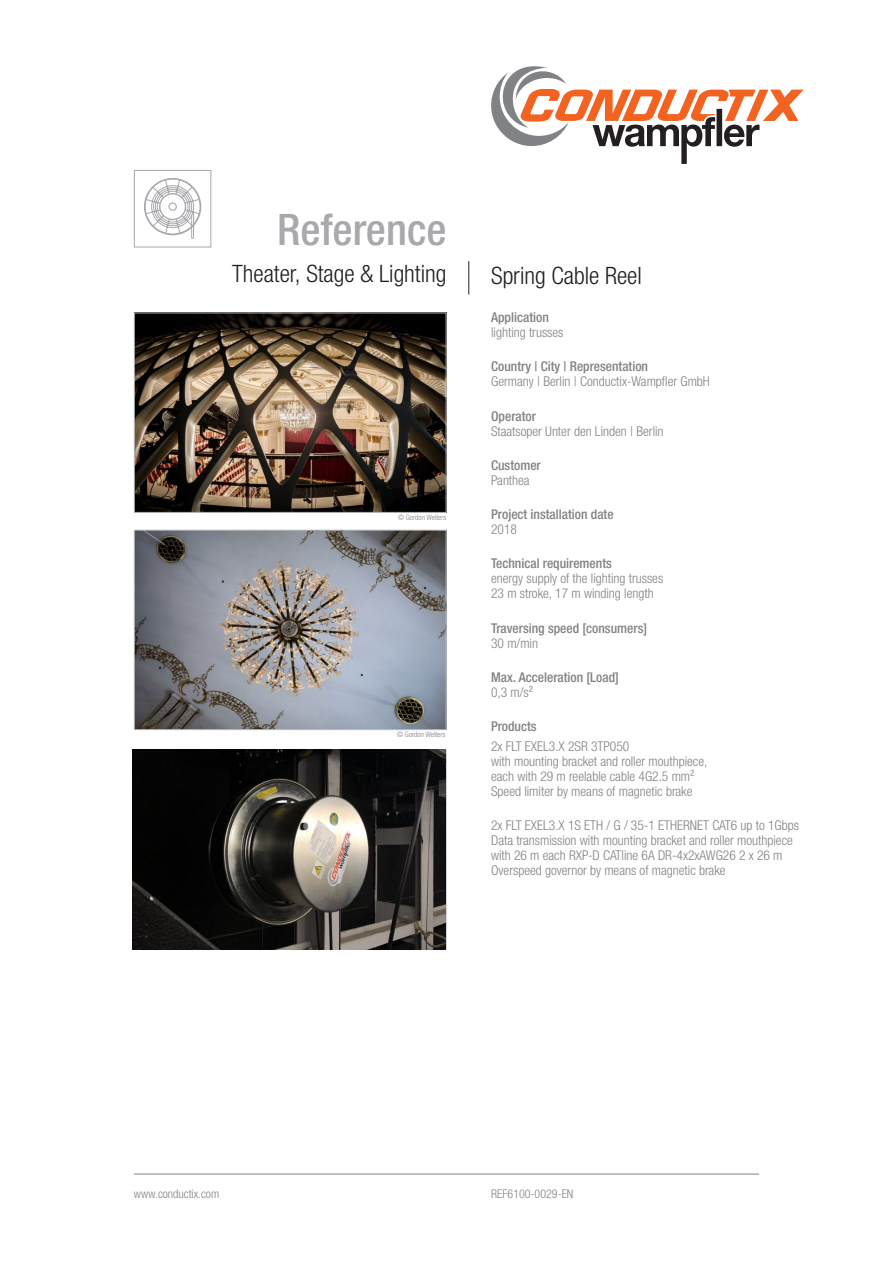
<style>
.page{position:relative;width:893px;height:1263px;background:#fff}
.page>*{position:absolute;margin:0;border:0;box-sizing:border-box;transform-origin:0 0}
.t1{font:500 condensed 43.5px "Helvetica Neue LTW1 G";color:#a8a9ad}
.t2{font:300 condensed 24px "Helvetica Neue LTW1 G";color:#231f20}
.t3{font:300 condensed 13.5px/15px "Helvetica Neue LTW1 G";color:#808285}
.t4{font:500 condensed 13.5px "Helvetica Neue LTW1 G";color:#808285}
.t5{font:500 condensed 13.5px "Helvetica Neue LT";color:#808285}
.t6{font:300 condensed 12px "Helvetica Neue LTW1 G";color:#808285}
.t7{font:300 condensed 7.5px "Helvetica Neue LT";color:#808285}
</style>
<div class="page">
<hr style="left:134px;top:1174px;width:625px;height:1px;background:#808285">
<svg style="left:491px;top:66px;width:313px;height:98px"></svg>
<hr style="left:468px;top:261px;width:1px;height:34px;background:#231f20">
<img style="left:136px;top:532px;width:308px;height:196px">
<div style="left:134px;top:530px;width:312px;height:200px;border:1px solid #bcbdc0"></div>
<img style="left:136px;top:315px;width:308px;height:196px">
<div style="left:134px;top:313px;width:312px;height:200px;border:1px solid #bcbdc0"></div>
<div style="left:134px;top:170px;width:77px;height:77px;border:1px solid #a8a9ad"></div>
<div style="left:191px;top:206px;width:3px;height:33px;border:1px solid #a8a9ad"></div>
<svg style="left:144px;top:178px;width:57px;height:57px"></svg>
<div style="left:159px;top:193px;width:27px;height:27px;border:1px solid #a8a9ad;border-radius:50%"></div>
<img style="left:133px;top:749px;width:312px;height:201px">
<h1 class="t1" style="left:277px;top:203px;width:171px">Reference</h1>
<h2 class="t2" style="left:232px;top:260px;width:216px">Theater, Stage &amp; Lighting</h2>
<p class="t7" style="left:398px;top:513px;width:50px">© Gordon Welters</p>
<p class="t7" style="left:397px;top:730px;width:50px">© Gordon Welters</p>
<h2 class="t2" style="left:491px;top:261px;width:152px">Spring Cable Reel</h2>
<p class="t4" style="left:491px;top:309px;width:59px">Application</p>
<p class="t3" style="left:491px;top:325px;width:74px">lighting trusses</p>
<p class="t4" style="left:491px;top:358px;width:158px">Country | City | Representation</p>
<p class="t3" style="left:491px;top:374px;width:220px">Germany | Berlin | Conductix-Wampfler GmbH</p>
<p class="t4" style="left:491px;top:408px;width:46px">Operator</p>
<p class="t3" style="left:491px;top:424px;width:174px">Staatsoper Unter den Linden | Berlin</p>
<p class="t4" style="left:491px;top:457px;width:51px">Customer</p>
<p class="t3" style="left:491px;top:473px;width:40px">Panthea</p>
<p class="t5" style="left:491px;top:506px;width:124px">Project installation date</p>
<p class="t3" style="left:491px;top:522px;width:27px">2018</p>
<p class="t4" style="left:491px;top:555px;width:122px">Technical requirements</p>
<p class="t3" style="left:491px;top:571px;width:174px">energy supply of the lighting trusses<br>23 m stroke, 17 m winding length</p>
<p class="t4" style="left:491px;top:620px;width:158px">Traversing speed [consumers]</p>
<p class="t3" style="left:491px;top:636px;width:48px">30 m/min</p>
<p class="t5" style="left:491px;top:669px;width:129px">Max. Acceleration [Load]</p>
<p class="t3" style="left:491px;top:685px;width:44px">0,3 m/s²</p>
<p class="t4" style="left:491px;top:718px;width:47px">Products</p>
<p class="t3" style="left:491px;top:738px;width:218px">2x FLT EXEL3.X 2SR 3TP050<br>with mounting bracket and roller mouthpiece, each with 29 m reelable cable 4G2.5 mm²<br>Speed limiter by means of magnetic brake</p>
<p class="t3" style="left:491px;top:818px;width:309px">2x FLT EXEL3.X 1S ETH / G / 35-1 ETHERNET CAT6 up to 1Gbps Data transmission with mounting bracket and roller mouthpiece with 26 m each RXP-D CATline 6A DR-4x2xAWG26 2 x 26 m Overspeed governor by means of magnetic brake</p>
<p class="t6" style="left:134px;top:1186px;width:87px">www.conductix.com</p>
<p class="t6" style="left:491px;top:1187px;width:84px">REF6100-0029-EN</p>
</div>
